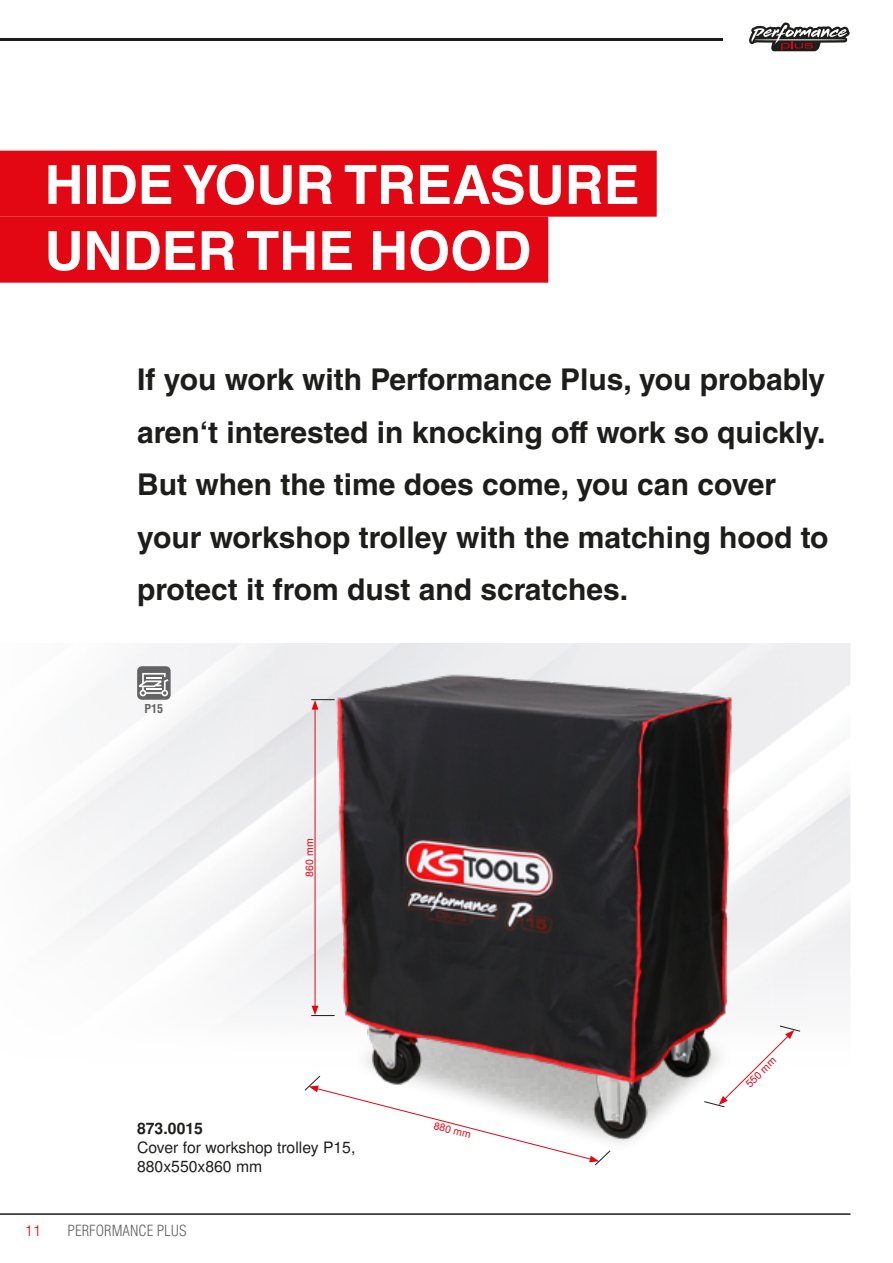
<style>
.page{position:relative;width:893px;height:1263px;background:#fff}
.page>*{position:absolute;margin:0;border:0;box-sizing:border-box;transform-origin:0 0}
.t1{font:700 54px/66px "Helvetica LT Std";color:#fff}
.t2{font:700 30px/52.5px "Helvetica LT Std";color:#1d1d1b}
.t3{font:15.75px/18.9px "KSTOOL Snimbus";color:#1d1d1b}
.t4{font:700 15.75px "KSTOOL Snimbus";color:#1d1d1b}
.t5{font:300 condensed 15px "Helvetica LT Std";color:#646363}
.t6{font:300 15px "Helvetica LT Std";color:#e30613}
.t7{font:700 condensed 12px "Helvetica LT Std";color:#646363}
.t8{font:10.5px "KSTOOL Snimbus";color:#e30613}
</style>
<div class="page">
<div style="left:0;top:151px;width:657px;height:66px;background:#e30613"></div>
<div style="left:0;top:217px;width:548px;height:66px;background:#e30613"></div>
<img style="left:275px;top:656px;width:489px;height:487px">
<div style="left:137px;top:666px;width:34px;height:34px;background:#646363;border-radius:5px"></div>
<svg style="left:139px;top:673px;width:29px;height:23px"></svg>
<svg style="left:704px;top:1025px;width:96px;height:82px"></svg>
<svg style="left:304px;top:1075px;width:307px;height:90px"></svg>
<hr style="left:315px;top:707px;width:1px;height:301px;background:#e30613">
<svg style="left:311px;top:1006px;width:24px;height:10px"></svg>
<svg style="left:311px;top:699px;width:24px;height:11px"></svg>
<hr style="left:0;top:1213px;width:850px;height:2px;background:#1d1d1b">
<svg style="left:749px;top:23px;width:101px;height:28px"></svg>
<hr style="left:0;top:38px;width:723px;height:2px;background:#1d1d1b">
<h1 class="t1" style="left:45px;top:151px;width:597px">HIDE YOUR TREASURE<br>UNDER THE HOOD</h1>
<p class="t2" style="left:137px;top:353px;width:693px">If you work with Performance Plus, you probably aren‘t interested in knocking off work so quickly.<br>But when the time does come, you can cover your workshop trolley with the matching hood to protect it from dust and scratches.</p>
<p class="t7" style="left:145px;top:701px;width:20px">P15</p>
<p class="t8" style="left:303px;top:876px;width:39px;rotate:-90deg">860 mm</p>
<p class="t4" style="left:137px;top:1119px;width:67px">873.0015</p>
<p class="t3" style="left:137px;top:1138px;width:220px">Cover for workshop trolley P15,<br>880x550x860 mm</p>
<p class="t6" style="left:24px;top:1221px;width:18px">11</p>
<p class="t5" style="left:68px;top:1221px;width:121px">PERFORMANCE PLUS</p>
<p class="t8" style="left:435px;top:1119px;width:39px;rotate:14deg">880 mm</p>
<p class="t8" style="left:743px;top:1081px;width:39px;rotate:-45deg">550 mm</p>
</div>
